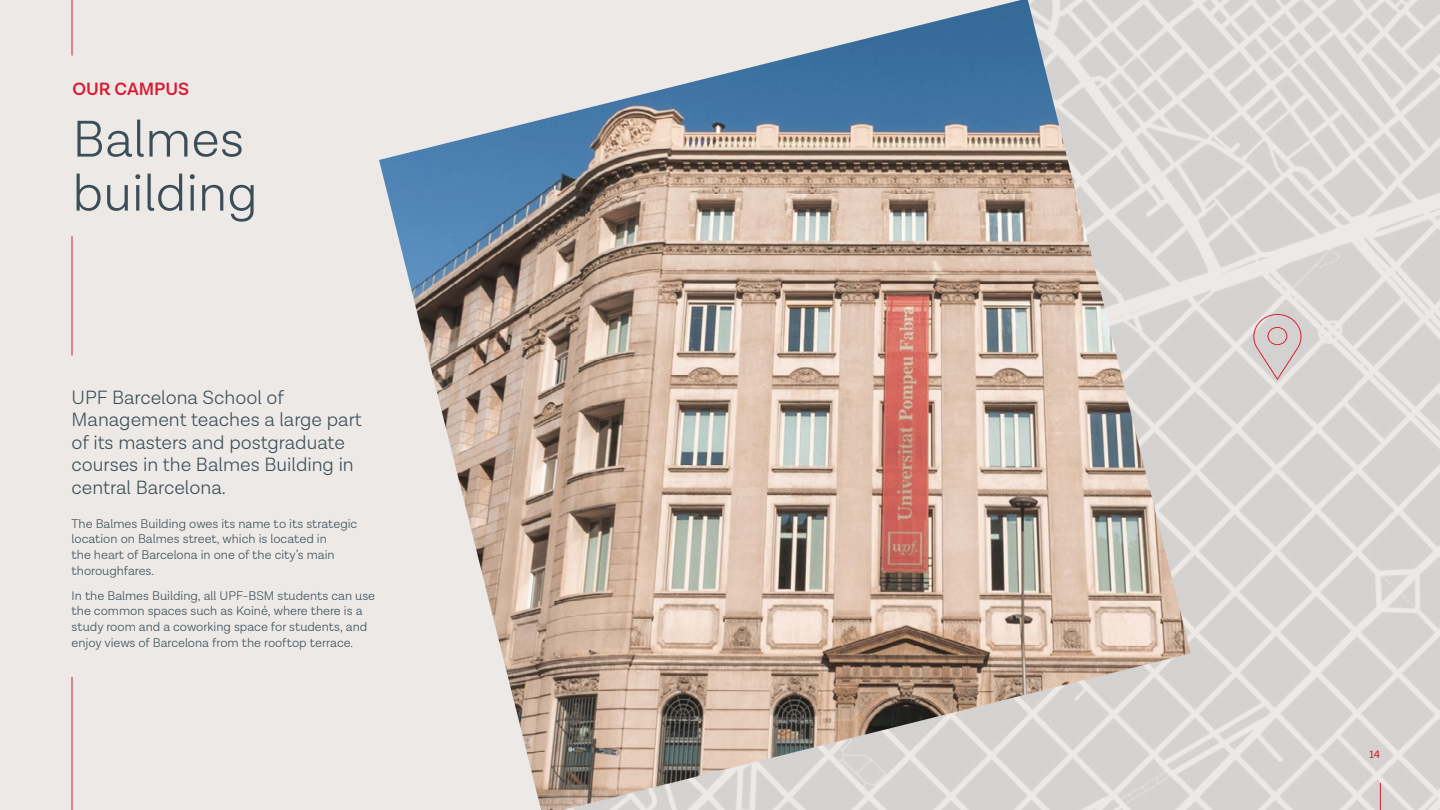
<style>
.page{position:relative;width:1440px;height:810px;background:#ece9e7}
.page>*{position:absolute;margin:0;border:0;box-sizing:border-box;transform-origin:0 0}
.t1{font:300 52.5px/54px "Lota Grotesque";color:#3b4d56}
.t2{font:300 19.5px/22.5px "Lota Grotesque";color:#3b4d56}
.t3{font:600 18px "Lota Grotesque Alt 1";color:#da1a32}
.t4{font:300 12.75px/15.8px "Lota Grotesque Alt 1";color:#3b4d56}
.t5{font:10.88px "Lota Grotesque";color:#da1a32}
</style>
<div class="page">
<hr style="left:72px;top:236px;width:1px;height:119px;background:#da1a32">
<img style="left:1191px;top:0;width:249px;height:810px">
<svg style="left:1252px;top:314px;width:51px;height:66px;background:#d7c8c8"></svg>
<img style="left:379px;top:0;width:812px;height:810px">
<hr style="left:72px;top:677px;width:1px;height:133px;background:#da1a32">
<hr style="left:72px;top:0;width:1px;height:56px;background:#da1a32">
<svg style="left:1380px;top:783px;width:1px;height:27px"></svg>
<h3 class="t3" style="left:72px;top:79px;width:118px">OUR CAMPUS</h3>
<h1 class="t1" style="left:72px;top:113px;width:187px">Balmes building</h1>
<h2 class="t2" style="left:72px;top:386px;width:292px">UPF Barcelona School of<br>Management teaches a large part of its masters and postgraduate courses in the Balmes Building in central Barcelona.</h2>
<p class="t4" style="left:72px;top:516px;width:287px">The Balmes Building owes its name to its strategic location on Balmes street, which is located in<br>the heart of Barcelona in one of the city’s main thoroughfares.</p>
<p class="t4" style="left:72px;top:588px;width:305px">In the Balmes Building, all UPF-BSM students can use the common spaces such as Koiné, where there is a study room and a coworking space for students, and enjoy views of Barcelona from the rooftop terrace.</p>
<p class="t5" style="left:1369px;top:748px;width:12px">14</p>
</div>
